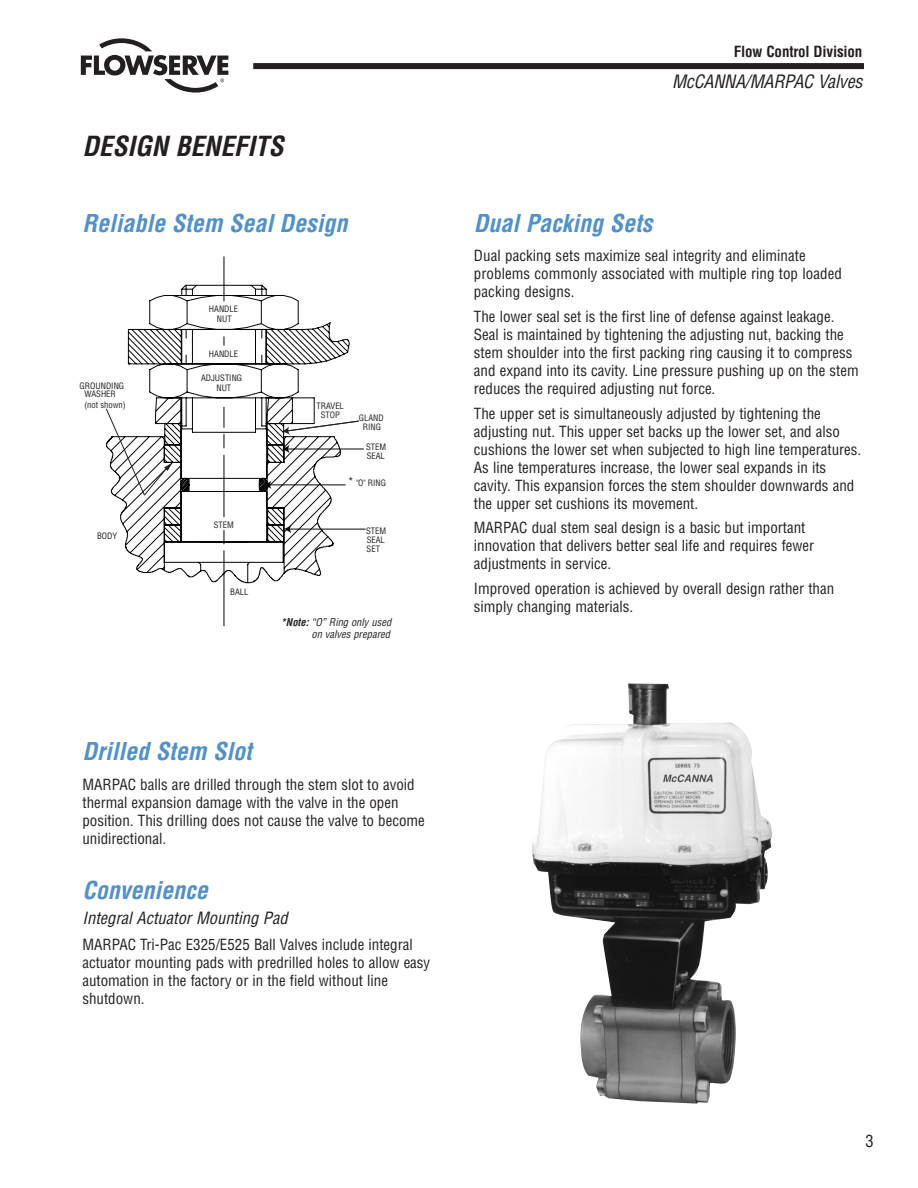
<style>
.page{position:relative;width:918px;height:1188px;background:#fff}
.page>*{position:absolute;margin:0;border:0;box-sizing:border-box;transform-origin:0 0}
.t1{font:italic 700 condensed 27px "Helvetica LT Std";color:#231f20}
.t2{font:italic 700 condensed 24px "Helvetica LT Std";color:#5090cc}
.t3{font:italic condensed 18px "Helvetica LT Std";letter-spacing:-.01em;color:#231f20}
.t4{font:italic condensed 16.5px "Helvetica LT Std";color:#231f20}
.t5{font:condensed 16.5px "Helvetica LT Std";color:#231f20}
.t6{font:condensed 15px/18px "Helvetica LT Std";color:#231f20}
.t7{font:700 condensed 15px "Helvetica LT Std";letter-spacing:-.01em;color:#231f20}
.t8{font:italic condensed 10.5px/12.6px "Helvetica LT Std";color:#231f20;text-align:right}
.t9{font:condensed 8.7px/9px "Helvetica LT Std";color:#231f20;text-align:center}
.s1{font-size:12.15px}
.s2{font-weight:700}
</style>
<div class="page">
<svg style="left:115px;top:256px;width:235px;height:370px"></svg>
<svg style="left:106px;top:408px;width:66px;height:88px"></svg>
<svg style="left:282px;top:420px;width:77px;height:15px"></svg>
<hr style="left:287px;top:449px;width:76px;height:1px;background:#040503">
<svg style="left:282px;top:445px;width:7px;height:8px"></svg>
<hr style="left:289px;top:529px;width:76px;height:1px;background:#040503">
<svg style="left:284px;top:525px;width:7px;height:8px"></svg>
<hr style="left:269px;top:484px;width:76px;height:1px;background:#040503">
<svg style="left:264px;top:481px;width:7px;height:8px"></svg>
<img style="left:532px;top:683px;width:240px;height:421px">
<svg style="left:81px;top:38px;width:147px;height:55px"></svg>
<div style="left:253px;top:63px;width:611px;height:6px;background:#231f20"></div>
<h1 class="t1" style="left:82px;top:137px;width:202px">DESIGN BENEFITS</h1>
<p class="t7" style="left:734px;top:46px;width:130px">Flow Control Division</p>
<p class="t3" style="left:672px;top:75px;width:192px">McCANNA/MARPAC Valves</p>
<h2 class="t2" style="left:82px;top:215px;width:267px">Reliable Stem Seal Design</h2>
<h2 class="t2" style="left:474px;top:215px;width:180px">Dual Packing Sets</h2>
<p class="t6" style="left:474px;top:248px;width:369px">Dual packing sets maximize seal integrity and eliminate problems commonly associated with multiple ring top loaded packing designs.</p>
<p class="t6" style="left:474px;top:309px;width:386px">The lower seal set is the first line of defense against leakage.<br>Seal is maintained by tightening the adjusting nut, backing the stem shoulder into the first packing ring causing it to compress and expand into its cavity. Line pressure pushing up on the stem reduces the required adjusting nut force.</p>
<p class="t6" style="left:474px;top:406px;width:389px">The upper set is simultaneously adjusted by tightening the adjusting nut. This upper set backs up the lower set, and also cushions the lower set when subjected to high line temperatures.<br>As line temperatures increase, the lower seal expands in its cavity. This expansion forces the stem shoulder downwards and the upper set cushions its movement.</p>
<p class="t6" style="left:474px;top:520px;width:342px">MARPAC dual stem seal design is a basic but important innovation that delivers better seal life and requires fewer adjustments in service.</p>
<p class="t6" style="left:474px;top:581px;width:362px">Improved operation is achieved by overall design rather than simply changing materials.</p>
<p class="t9" style="left:209px;top:305px;width:31px;line-height:10.4px">HANDLE<br>NUT</p>
<p class="t9" style="left:209px;top:350px;width:31px">HANDLE</p>
<p class="t9" style="left:201px;top:373px;width:43px;line-height:10.4px">ADJUSTING<br>NUT</p>
<p class="t9" style="left:80px;top:382px;width:46px;line-height:8.6px">GROUNDING<br>WASHER</p>
<p class="t9" style="left:84px;top:401px;width:43px">(not shown)</p>
<p class="t9" style="left:316px;top:402px;width:29px">TRAVEL<br>STOP</p>
<p class="t9" style="left:359px;top:414px;width:26px">GLAND<br>RING</p>
<p class="t9" style="left:366px;top:443px;width:22px;text-align:left">STEM<br>SEAL</p>
<p class="t9" style="left:348px;top:479px;width:40px"><span class="s1">*</span> "O" RING</p>
<p class="t9" style="left:214px;top:521px;width:22px">STEM</p>
<p class="t9" style="left:366px;top:527px;width:22px;text-align:left">STEM<br>SEAL<br>SET</p>
<p class="t9" style="left:97px;top:532px;width:22px">BODY</p>
<p class="t9" style="left:230px;top:588px;width:20px">BALL</p>
<p class="t8" style="left:281px;top:616px;width:112px"><span class="s2">*Note:</span> “O” Ring only used on valves prepared</p>
<h2 class="t2" style="left:82px;top:743px;width:171px">Drilled Stem Slot</h2>
<p class="t6" style="left:82px;top:776px;width:344px">MARPAC balls are drilled through the stem slot to avoid thermal expansion damage with the valve in the open position. This drilling does not cause the valve to become unidirectional.</p>
<h2 class="t2" style="left:82px;top:882px;width:127px">Convenience</h2>
<p class="t4" style="left:82px;top:912px;width:207px">Integral Actuator Mounting Pad</p>
<p class="t6" style="left:82px;top:937px;width:349px">MARPAC Tri-Pac E325/E525 Ball Valves include integral actuator mounting pads with predrilled holes to allow easy automation in the factory or in the field without line shutdown.</p>
<p class="t5" style="left:866px;top:1136px;width:10px">3</p>
</div>
